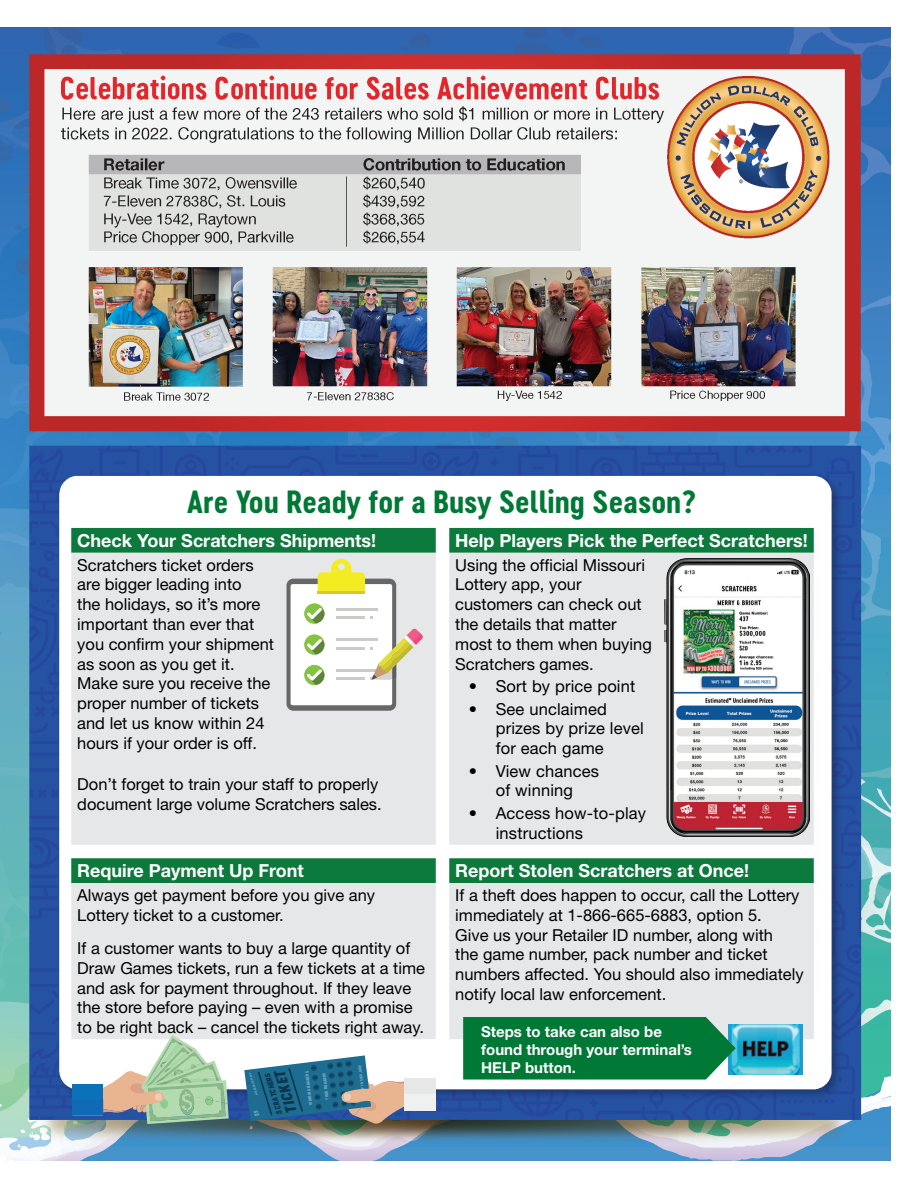
<style>
.page{position:relative;width:918px;height:1188px;background:#fff}
.page>*{position:absolute;margin:0;border:0;box-sizing:border-box;transform-origin:0 0}
.t1{font:30px "Cervo Neue Bold Neue";color:#007836;scale:1.05 1}
.t2{font:700 18px "Helvetica Neue LT Std";color:#fff}
.t3{font:16.5px/19.8px "Helvetica Neue LT Pro";color:#000}
.t4{font:700 15px "Helvetica Neue LT Std";color:#fff}
.t5{font:italic 14.25px "Cervo Neue Black Neue";color:#0e364a}
.t6{font:italic 7.5px "Cervo Neue Black Neue";color:#0e364a}
.t7{font:4.35px "Cervo Neue Black Neue";color:#71a2bb}
.t8{font:3.75px "Cervo Neue Black Neue";color:#71a2bb}
.t9{font:italic 2.85px "Cervo Neue Black Neue";color:#71a2bb}
</style>
<div class="page">
<img style="left:0;top:27px;width:891px;height:1134px">
<div style="left:71px;top:528px;width:743px;height:25px;background:#0c793d"></div>
<svg style="left:71px;top:553px;width:743px;height:486px;background:#d9e1df"></svg>
<svg style="left:287px;top:579px;width:109px;height:132px;background:#717171"></svg>
<div style="left:291px;top:584px;width:101px;height:121px;background:#fff;border-radius:2px"></div>
<svg style="left:318px;top:559px;width:47px;height:32px;background:#efea5d"></svg>
<hr style="left:318px;top:591px;width:47px;height:2px;background:#dcc823">
<hr style="left:337px;top:608px;width:41px;height:2px;background:#cbcbca">
<hr style="left:337px;top:617px;width:28px;height:2px;background:#cbcbca">
<svg style="left:304px;top:635px;width:20px;height:20px"></svg>
<svg style="left:304px;top:665px;width:20px;height:20px"></svg>
<svg style="left:304px;top:604px;width:20px;height:20px"></svg>
<hr style="left:337px;top:638px;width:41px;height:3px;background:#cbcbca">
<hr style="left:337px;top:647px;width:28px;height:3px;background:#cbcbca">
<hr style="left:337px;top:669px;width:41px;height:2px;background:#cbcbca">
<hr style="left:337px;top:678px;width:28px;height:2px;background:#cbcbca">
<svg style="left:370px;top:628px;width:53px;height:52px"></svg>
<img style="left:665px;top:559px;width:144px;height:278px">
<img style="left:736px;top:1024px;width:66px;height:50px">
<svg style="left:72px;top:1035px;width:157px;height:89px"></svg>
<div style="left:404px;top:1078px;width:32px;height:16px;background:#e5e8e7"></div>
<div style="left:404px;top:1094px;width:32px;height:16px;background:#eff0f0"></div>
<svg style="left:463px;top:1017px;width:273px;height:63px;background:#0b7e41"></svg>
<svg style="left:244px;top:1055px;width:161px;height:70px"></svg>
<p class="t1" style="left:187px;top:482px;width:487px">Are You Ready for a Busy Selling Season?</p>
<p class="t2" style="left:77px;top:529px;width:301px">Check Your Scratchers Shipments!</p>
<p class="t2" style="left:455px;top:529px;width:354px">Help Players Pick the Perfect Scratchers!</p>
<p class="t3" style="left:77px;top:554px;width:198px">Scratchers ticket orders are bigger leading into<br>the holidays, so it’s more important than ever that you confirm your shipment as soon as you get it.<br>Make sure you receive the proper number of tickets and let us know within 24 hours if your order is off.</p>
<p class="t3" style="left:455px;top:554px;width:198px">Using the official Missouri<br>Lottery app, your customers can check out the details that matter most to them when buying<br>Scratchers games.</p>
<p class="t3" style="left:469px;top:676px;width:168px">• Sort by price point</p>
<p class="t3" style="left:496px;top:698px;width:150px;text-indent:-27px">• See unclaimed prizes by prize level for each game</p>
<p class="t3" style="left:469px;top:761px;width:132px;text-align:center">• View chances of winning</p>
<p class="t3" style="left:496px;top:803px;width:152px;text-indent:-27px">• Access how-to-play instructions</p>
<p class="t3" style="left:77px;top:774px;width:306px">Don’t forget to train your staff to properly document large volume Scratchers sales.</p>
<p class="t2" style="left:77px;top:860px;width:228px">Require Payment Up Front</p>
<p class="t2" style="left:455px;top:860px;width:296px">Report Stolen Scratchers at Once!</p>
<p class="t3" style="left:77px;top:885px;width:299px">Always get payment before you give any<br>Lottery ticket to a customer.</p>
<p class="t3" style="left:77px;top:938px;width:349px">If a customer wants to buy a large quantity of Draw Games tickets, run a few tickets at a time and ask for payment throughout. If they leave the store before paying – even with a promise to be right back – cancel the tickets right away.</p>
<p class="t3" style="left:455px;top:885px;width:350px">If a theft does happen to occur, call the Lottery immediately at 1-866-665-6883, option 5.<br>Give us your Retailer ID number, along with<br>the game number, pack number and ticket numbers affected. You should also immediately notify local law enforcement.</p>
<p class="t4" style="left:481px;top:1023px;width:182px">Steps to take can also be</p>
<p class="t4" style="left:481px;top:1041px;width:212px">found through your terminal’s</p>
<p class="t4" style="left:481px;top:1059px;width:96px">HELP button.</p>
<p class="t7" style="left:324px;top:1100px;width:29px;rotate:-97deg">YOUR NUMBERS</p>
<p class="t8" style="left:361px;top:1099px;width:36px;rotate:-97deg">W NI UP TO $100 0, 00!</p>
<p class="t5" style="left:282px;top:1117px;width:46px;rotate:-107deg">TICKET</p>
<p class="t9" style="left:255px;top:1096px;width:24px;rotate:-107deg">M SI SOURI LOTTERY</p>
<p class="t7" style="left:308px;top:1105px;width:35px;rotate:-97deg">W NI N NI G NUMBERS</p>
<p class="t6" style="left:275px;top:1116px;width:45px;rotate:-107deg">SCRATCHERS</p>
</div>
